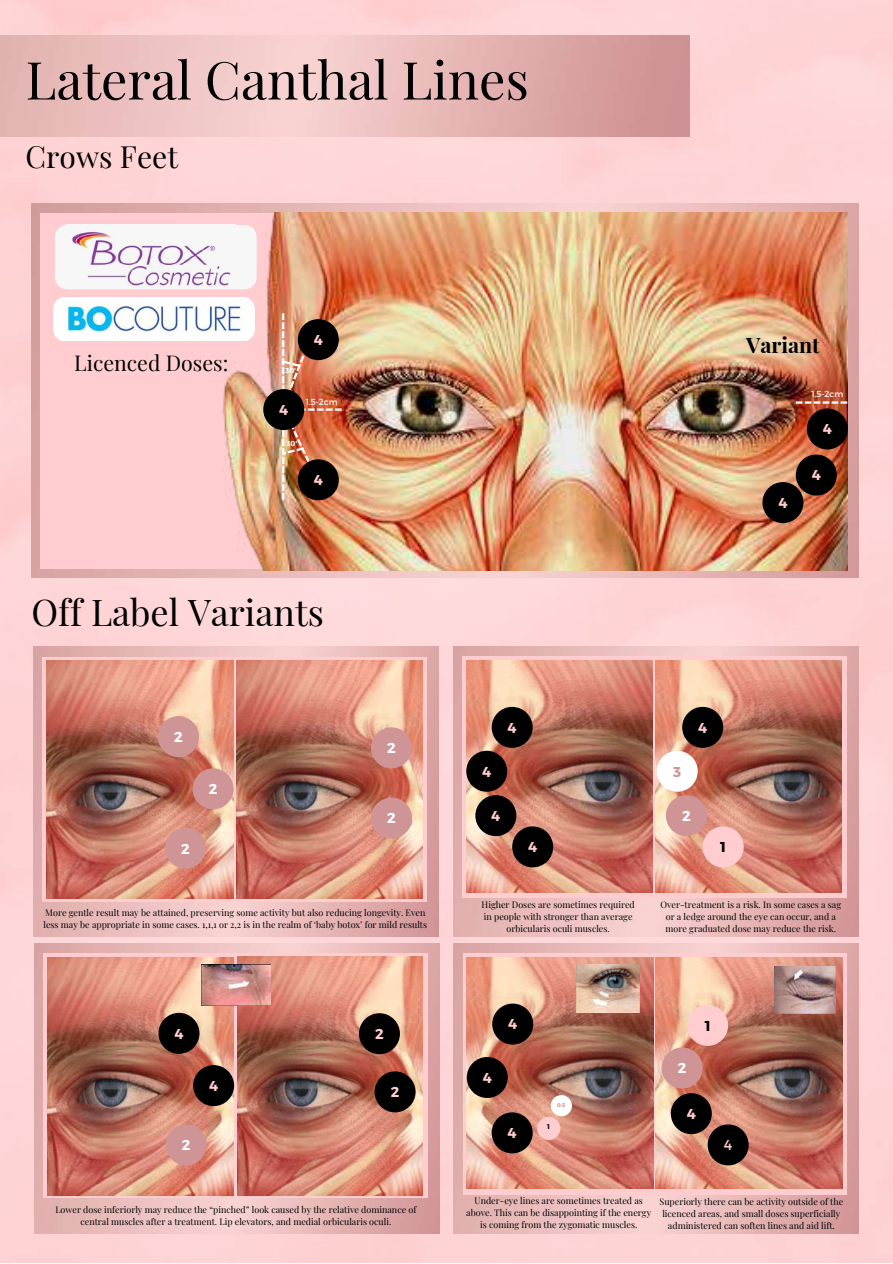
<style>
.page{position:relative;width:893px;height:1264px;background:#fff}
.page>*{position:absolute;margin:0;border:0;box-sizing:border-box;transform-origin:0 0}
.t1{font:52.35px "Playfair Display";color:#000}
.t2{font:36px "Playfair Display";color:#000}
.t3{font:30px "Playfair Display";color:#000}
.t4{font:21.3px "Playfair Display";color:#000}
.t5{font:700 21.3px "Playfair Display";color:#000}
.t6{font:700 14.25px "Montserrat";color:#ffcdcf}
.t7{font:700 14.25px "Montserrat";color:#fff}
.t8{font:700 14.25px "Montserrat";color:#000}
.t9{font:700 14.25px "Montserrat";color:#cf9496}
.t10{font:14.25px "Montserrat";color:#ffcdcf}
.t11{font:9px/12px "Playfair Display";color:#000;text-align:center}
.t12{font:8.55px "Montserrat";color:#fff}
.t13{font:700 7.05px "Montserrat";color:#fff}
.t14{font:700 6.75px "Montserrat";color:#000}
.t15{font:700 5.25px "Montserrat";color:#cf9496}
</style>
<div class="page">
<img style="left:0;top:0;width:892px;height:1262px">
<img style="left:0;top:35px;width:689px;height:101px">
<img style="left:31px;top:204px;width:827px;height:373px">
<div style="left:40px;top:213px;width:807px;height:355px;background:#ffcdcf"></div>
<img style="left:149px;top:213px;width:698px;height:357px">
<div style="left:53px;top:297px;width:202px;height:43px;background:#fff;border-radius:12px"></div>
<img style="left:63px;top:301px;width:181px;height:32px">
<div style="left:55px;top:225px;width:201px;height:64px;background:#f7f7f7;border-radius:12px"></div>
<img style="left:71px;top:232px;width:160px;height:56px">
<div style="left:263px;top:389px;width:41px;height:41px;background:#000;border-radius:50%"></div>
<img style="left:281px;top:313px;width:60px;height:187px">
<div style="left:762px;top:482px;width:41px;height:41px;background:#000;border-radius:50%"></div>
<div style="left:795px;top:454px;width:41px;height:41px;background:#000;border-radius:50%"></div>
<div style="left:806px;top:408px;width:41px;height:41px;background:#000;border-radius:50%"></div>
<svg style="left:795px;top:401px;width:52px;height:2px"></svg>
<img style="left:34px;top:646px;width:404px;height:290px">
<svg style="left:42px;top:656px;width:384px;height:245px;background:#f6c1bf"></svg>
<img style="left:46px;top:660px;width:187px;height:239px">
<img style="left:237px;top:660px;width:185px;height:238px">
<div style="left:158px;top:716px;width:41px;height:41px;background:#cf9496;border-radius:50%"></div>
<div style="left:192px;top:768px;width:41px;height:41px;background:#cf9496;border-radius:50%"></div>
<div style="left:165px;top:827px;width:41px;height:41px;background:#cf9496;border-radius:50%"></div>
<div style="left:371px;top:727px;width:41px;height:41px;background:#cf9496;border-radius:50%"></div>
<div style="left:371px;top:797px;width:41px;height:41px;background:#cf9496;border-radius:50%"></div>
<img style="left:453px;top:646px;width:405px;height:290px">
<div style="left:462px;top:656px;width:384px;height:241px;background:#ffcdcf"></div>
<img style="left:466px;top:660px;width:187px;height:232px">
<div style="left:491px;top:707px;width:41px;height:41px;background:#000;border-radius:50%"></div>
<div style="left:466px;top:750px;width:41px;height:41px;background:#000;border-radius:50%"></div>
<div style="left:475px;top:795px;width:41px;height:41px;background:#000;border-radius:50%"></div>
<img style="left:655px;top:660px;width:186px;height:232px">
<div style="left:512px;top:826px;width:41px;height:41px;background:#000;border-radius:50%"></div>
<div style="left:682px;top:707px;width:41px;height:41px;background:#000;border-radius:50%"></div>
<div style="left:656px;top:750px;width:41px;height:41px;background:#fff;border-radius:50%"></div>
<div style="left:665px;top:795px;width:41px;height:41px;background:#cf9496;border-radius:50%"></div>
<div style="left:702px;top:826px;width:41px;height:41px;background:#ffcdcf;border-radius:50%"></div>
<img style="left:34px;top:943px;width:405px;height:290px">
<div style="left:43px;top:953px;width:384px;height:244px;background:#ffcdcf"></div>
<img style="left:47px;top:957px;width:187px;height:238px">
<img style="left:237px;top:956px;width:186px;height:239px">
<div style="left:158px;top:1012px;width:41px;height:41px;background:#000;border-radius:50%"></div>
<div style="left:193px;top:1065px;width:41px;height:41px;background:#000;border-radius:50%"></div>
<div style="left:165px;top:1124px;width:41px;height:41px;background:#cf9496;border-radius:50%"></div>
<div style="left:359px;top:1013px;width:41px;height:41px;background:#000;border-radius:50%"></div>
<div style="left:374px;top:1071px;width:41px;height:41px;background:#000;border-radius:50%"></div>
<img style="left:454px;top:943px;width:404px;height:290px">
<svg style="left:462px;top:953px;width:384px;height:241px;background:#f5bfbe"></svg>
<img style="left:466px;top:957px;width:187px;height:231px">
<div style="left:492px;top:1003px;width:41px;height:41px;background:#000;border-radius:50%"></div>
<div style="left:466px;top:1056px;width:41px;height:41px;background:#000;border-radius:50%"></div>
<div style="left:491px;top:1112px;width:41px;height:41px;background:#000;border-radius:50%"></div>
<img style="left:655px;top:957px;width:187px;height:231px">
<div style="left:537px;top:1116px;width:23px;height:23px;background:#ffcdcf;border-radius:50%"></div>
<img style="left:201px;top:964px;width:69px;height:41px">
<img style="left:576px;top:964px;width:63px;height:48px">
<img style="left:774px;top:966px;width:61px;height:47px">
<div style="left:550px;top:1095px;width:22px;height:21px;background:#fff;border-radius:50%"></div>
<div style="left:687px;top:1004px;width:41px;height:41px;background:#ffcdcf;border-radius:50%"></div>
<div style="left:661px;top:1047px;width:41px;height:41px;background:#cf9496;border-radius:50%"></div>
<div style="left:670px;top:1093px;width:41px;height:41px;background:#000;border-radius:50%"></div>
<div style="left:707px;top:1124px;width:41px;height:41px;background:#000;border-radius:50%"></div>
<h1 class="t1" style="left:26px;top:43px;width:504px">Lateral Canthal Lines</h1>
<h3 class="t3" style="left:26px;top:136px;width:154px">Crows Feet</h3>
<h3 class="t4" style="left:74px;top:347px;width:156px">Licenced Doses:</h3>
<p class="t13" style="left:285px;top:366px;width:12px">30'</p>
<h3 class="t6" style="left:314px;top:330px;width:11px">4</h3>
<h3 class="t6" style="left:279px;top:400px;width:11px">4</h3>
<p class="t12" style="left:305px;top:397px;width:33px">1.5-2cm</p>
<p class="t13" style="left:286px;top:439px;width:12px">30'</p>
<h3 class="t6" style="left:314px;top:471px;width:11px">4</h3>
<h2 class="t2" style="left:31px;top:587px;width:294px">Off Label Variants</h2>
<h3 class="t7" style="left:174px;top:727px;width:10px">2</h3>
<h3 class="t7" style="left:181px;top:839px;width:10px">2</h3>
<h3 class="t7" style="left:209px;top:780px;width:10px">2</h3>
<h3 class="t7" style="left:387px;top:739px;width:10px">2</h3>
<h3 class="t7" style="left:387px;top:809px;width:10px">2</h3>
<p class="t11" style="left:43px;top:906px;width:385px;text-align:left">More gentle result may be attained, preserving some activity but also reducing longevity. Even less may be appropriate in some cases. 1,1,1 or 2,2 is in the realm of ‘baby botox’ for mild results</p>
<h3 class="t6" style="left:174px;top:1024px;width:11px">4</h3>
<h3 class="t7" style="left:182px;top:1135px;width:10px">2</h3>
<h3 class="t6" style="left:209px;top:1076px;width:11px">4</h3>
<h3 class="t6" style="left:375px;top:1024px;width:10px">2</h3>
<h3 class="t6" style="left:391px;top:1082px;width:10px">2</h3>
<h3 class="t5" style="left:746px;top:330px;width:75px">Variant</h3>
<p class="t12" style="left:811px;top:388px;width:33px">1.5-2cm</p>
<h3 class="t6" style="left:822px;top:420px;width:11px">4</h3>
<h3 class="t6" style="left:811px;top:466px;width:11px">4</h3>
<h3 class="t6" style="left:778px;top:493px;width:11px">4</h3>
<h3 class="t6" style="left:507px;top:718px;width:11px">4</h3>
<h3 class="t6" style="left:698px;top:718px;width:11px">4</h3>
<h3 class="t6" style="left:482px;top:762px;width:11px">4</h3>
<h3 class="t9" style="left:673px;top:762px;width:9px">3</h3>
<h3 class="t6" style="left:491px;top:806px;width:11px">4</h3>
<h3 class="t7" style="left:682px;top:806px;width:10px">2</h3>
<h3 class="t6" style="left:528px;top:838px;width:11px">4</h3>
<h3 class="t8" style="left:720px;top:838px;width:7px">1</h3>
<p class="t11" style="left:481px;top:897px;width:155px">Higher Doses are sometimes required in people with stronger than average orbicularis oculi muscles.</p>
<p class="t11" style="left:660px;top:898px;width:182px">Over-treatment is a risk. In some cases a sag or a ledge around the eye can occur, and a more graduated dose may reduce the risk.</p>
<h3 class="t6" style="left:508px;top:1015px;width:11px">4</h3>
<h3 class="t6" style="left:482px;top:1068px;width:11px">4</h3>
<h3 class="t6" style="left:507px;top:1123px;width:11px">4</h3>
<p class="t14" style="left:547px;top:1122px;width:4px">1</p>
<p class="t15" style="left:557px;top:1102px;width:10px">0.5</p>
<h3 class="t7" style="left:677px;top:1058px;width:10px">2</h3>
<h3 class="t8" style="left:704px;top:1016px;width:7px">1</h3>
<h3 class="t6" style="left:686px;top:1104px;width:11px">4</h3>
<h3 class="t10" style="left:723px;top:1135px;width:10px">4</h3>
<p class="t11" style="left:55px;top:1202px;width:362px">Lower dose inferiorly may reduce the “pinched” look caused by the relative dominance of central muscles after a treatment. Lip elevators, and medial orbicularis oculi.</p>
<p class="t11" style="left:466px;top:1194px;width:186px">Under-eye lines are sometimes treated as above. This can be disappointing if the energy is coming from the zygomatic muscles.</p>
<p class="t11" style="left:659px;top:1195px;width:185px">Superiorly there can be activity outside of the licenced areas, and small doses superficially administered can soften lines and aid lift.</p>
</div>
